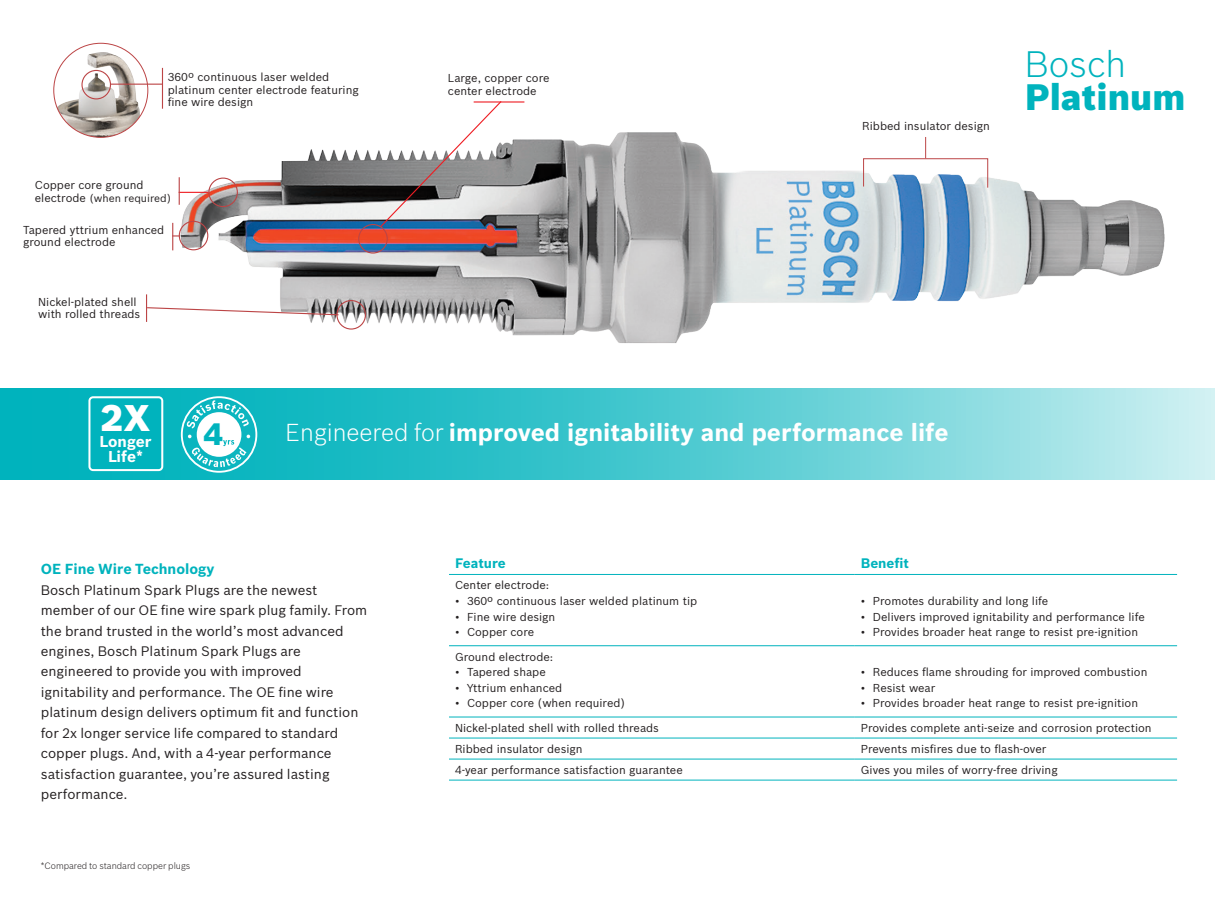
<style>
.page{position:relative;width:1215px;height:918px;background:#fff}
.page>*{position:absolute;margin:0;border:0;box-sizing:border-box;transform-origin:0 0}
.Headline_Light_24_9{font:900 36.3px "Bosch Sans";color:#fff}
.Headline_Light_18_7{font:900 36px "Bosch Sans";color:#00b3bd}
.Headline_Light_18_7-2{font:300 36px "Bosch Sans";color:#00b3bd}
.Headline_Light_24_9-2{font:900 30px "Bosch Sans";color:#00b3bd}
.Headline_Light_18_7-3{font:700 24px "Bosch Sans";color:#fff}
.Headline_Light_24_9-3{font:700 15.3px "Bosch Sans";color:#fff}
.Headline_Copy_blue{font:700 14.25px "Bosch Sans";color:#00b3bd}
.Copy_9_4_8{font:13.5px/20.4px "Bosch Sans";color:#231f20}
.Copy_bold_9_4_8{font:700 13.5px "Bosch Sans";color:#00b3bd}
.Caption_7_5_4_black{font:11.25px/12.8px "Bosch Sans";color:#231f20}
.Caption_7_5_4_black-2{font:10.5px "Bosch Sans";color:#231f20}
.Headline_Light_24_9-4{font:300 9px "Bosch Sans";color:#231f20}
.s1{font-size:11.25px}
.s2{font-weight:300}
</style>
<div class="page">
<svg style="left:0;top:388px;width:1215px;height:92px;background:#53cbd2"></svg>
<div style="left:89px;top:397px;width:73px;height:73px;background:#00b3bd;border-radius:4px"></div>
<div style="left:88px;top:396px;width:75px;height:75px;border:2px solid #fff;border-radius:4px"></div>
<div style="left:198px;top:413px;width:42px;height:43px;background:#fff;border-radius:50%"></div>
<div style="left:197px;top:412px;width:44px;height:45px;border:2px solid #fff;border-radius:50%"></div>
<div style="left:181px;top:396px;width:76px;height:77px;border:2px solid #fff;border-radius:50%"></div>
<svg style="left:186px;top:400px;width:63px;height:28px"></svg>
<svg style="left:188px;top:435px;width:62px;height:32px"></svg>
<hr style="left:449px;top:574px;width:406px;height:1px;background:#00b3bd">
<hr style="left:855px;top:574px;width:322px;height:1px;background:#00b3bd">
<hr style="left:449px;top:645px;width:406px;height:1px;background:#00b3bd">
<hr style="left:855px;top:645px;width:322px;height:1px;background:#00b3bd">
<hr style="left:449px;top:717px;width:406px;height:1px;background:#00b3bd">
<hr style="left:855px;top:717px;width:322px;height:1px;background:#00b3bd">
<hr style="left:449px;top:738px;width:406px;height:1px;background:#00b3bd">
<hr style="left:855px;top:738px;width:322px;height:1px;background:#00b3bd">
<hr style="left:449px;top:759px;width:406px;height:1px;background:#00b3bd">
<hr style="left:855px;top:759px;width:322px;height:1px;background:#00b3bd">
<hr style="left:449px;top:780px;width:406px;height:1px;background:#00b3bd">
<hr style="left:855px;top:780px;width:322px;height:1px;background:#00b3bd">
<img style="left:161px;top:87px;width:1004px;height:256px">
<svg style="left:379px;top:100px;width:124px;height:128px"></svg>
<div style="left:179px;top:221px;width:29px;height:29px;border:1px solid #bc4546;border-radius:50%"></div>
<div style="left:336px;top:300px;width:30px;height:30px;border:1px solid #bc4546;border-radius:50%"></div>
<div style="left:358px;top:224px;width:30px;height:30px;border:1px solid #bc4546;border-radius:50%"></div>
<div style="left:208px;top:178px;width:30px;height:29px;border:1px solid #bc4546;border-radius:50%"></div>
<hr style="left:474px;top:101px;width:50px;height:2px;background:#ee1d23">
<svg style="left:146px;top:294px;width:194px;height:28px"></svg>
<hr style="left:162px;top:68px;width:1px;height:41px;background:#bc4546">
<svg style="left:863px;top:137px;width:125px;height:51px"></svg>
<img style="left:57px;top:52px;width:83px;height:85px">
<hr style="left:111px;top:84px;width:51px;height:1px;background:#bc4546">
<div style="left:81px;top:70px;width:30px;height:29px;border:1px solid #bc4546;border-radius:50%"></div>
<svg style="left:172px;top:223px;width:8px;height:27px"></svg>
<svg style="left:179px;top:177px;width:29px;height:28px"></svg>
<p class="Caption_7_5_4_black" style="left:168px;top:70px;width:193px">360º continuous laser welded platinum center electrode featuring fine wire design</p>
<p class="Caption_7_5_4_black" style="left:35px;top:178px;width:110px">Copper core ground</p>
<p class="Caption_7_5_4_black-2" style="left:35px;top:191px;width:138px"><span class="s1">electrode</span> (when required)</p>
<p class="Caption_7_5_4_black" style="left:23px;top:223px;width:143px">Tapered yttrium enhanced ground electrode</p>
<p class="Caption_7_5_4_black" style="left:38px;top:295px;width:104px">Nickel-plated shell with rolled threads</p>
<p class="Caption_7_5_4_black" style="left:448px;top:72px;width:103px">Large, copper core center electrode</p>
<p class="Caption_7_5_4_black" style="left:862px;top:119px;width:129px">Ribbed insulator design</p>
<p class="Headline_Light_24_9" style="left:100px;top:396px;width:52px">2X</p>
<p class="Headline_Light_24_9-3" style="left:100px;top:432px;width:53px">Longer</p>
<p class="Headline_Light_24_9-3" style="left:108px;top:447px;width:37px">Life*</p>
<p class="Headline_Light_24_9-2" style="left:204px;top:416px;width:20px">4</p>
<p class="Headline_Light_18_7-3" style="left:286px;top:417px;width:664px"><span class="s2">Engineered for</span> improved ignitability and performance life</p>
<p class="Headline_Light_18_7-2" style="left:1025px;top:42px;width:103px">Bosch</p>
<p class="Headline_Light_18_7" style="left:1025px;top:74px;width:162px">Platinum</p>
<p class="Headline_Copy_blue" style="left:41px;top:560px;width:175px">OE Fine Wire Technology</p>
<p class="Copy_9_4_8" style="left:41px;top:580px;width:328px">Bosch Platinum Spark Plugs are the newest member of our OE fine wire spark plug family. From the brand trusted in the world’s most advanced engines, Bosch Platinum Spark Plugs are engineered to provide you with improved ignitability and performance. The OE fine wire platinum design delivers optimum fit and function for 2x longer service life compared to standard copper plugs. And, with a 4-year performance satisfaction guarantee, you’re assured lasting performance.</p>
<p class="Headline_Light_24_9-4" style="left:41px;top:861px;width:151px">*Compared to standard copper plugs</p>
<p class="Copy_bold_9_4_8" style="left:455px;top:555px;width:52px">Feature</p>
<p class="Copy_bold_9_4_8" style="left:861px;top:555px;width:50px">Benefit</p>
<p class="Caption_7_5_4_black" style="left:455px;top:579px;width:96px">Center electrode:</p>
<p class="Caption_7_5_4_black" style="left:455px;top:594px;width:244px">• 360º continuous laser welded platinum tip</p>
<p class="Caption_7_5_4_black" style="left:861px;top:594px;width:189px">• Promotes durability and long life</p>
<p class="Caption_7_5_4_black" style="left:455px;top:610px;width:102px">• Fine wire design</p>
<p class="Caption_7_5_4_black" style="left:861px;top:610px;width:286px">• Delivers improved ignitability and performance life</p>
<p class="Caption_7_5_4_black" style="left:455px;top:625px;width:81px">• Copper core</p>
<p class="Caption_7_5_4_black" style="left:861px;top:625px;width:279px">• Provides broader heat range to resist pre-ignition</p>
<p class="Caption_7_5_4_black" style="left:455px;top:650px;width:100px">Ground electrode:</p>
<p class="Caption_7_5_4_black" style="left:455px;top:666px;width:92px">• Tapered shape</p>
<p class="Caption_7_5_4_black" style="left:861px;top:666px;width:288px">• Reduces flame shrouding for improved combustion</p>
<p class="Caption_7_5_4_black" style="left:455px;top:681px;width:109px">• Yttrium enhanced</p>
<p class="Caption_7_5_4_black" style="left:861px;top:681px;width:76px">• Resist wear</p>
<p class="Caption_7_5_4_black" style="left:455px;top:697px;width:172px">• Copper core (when required)</p>
<p class="Caption_7_5_4_black" style="left:861px;top:697px;width:279px">• Provides broader heat range to resist pre-ignition</p>
<p class="Caption_7_5_4_black" style="left:455px;top:721px;width:206px">Nickel-plated shell with rolled threads</p>
<p class="Caption_7_5_4_black" style="left:861px;top:721px;width:292px">Provides complete anti-seize and corrosion protection</p>
<p class="Caption_7_5_4_black" style="left:455px;top:743px;width:129px">Ribbed insulator design</p>
<p class="Caption_7_5_4_black" style="left:861px;top:743px;width:187px">Prevents misfires due to flash-over</p>
<p class="Caption_7_5_4_black" style="left:455px;top:764px;width:229px">4-year performance satisfaction guarantee</p>
<p class="Caption_7_5_4_black" style="left:861px;top:764px;width:198px">Gives you miles of worry-free driving</p>
</div>
